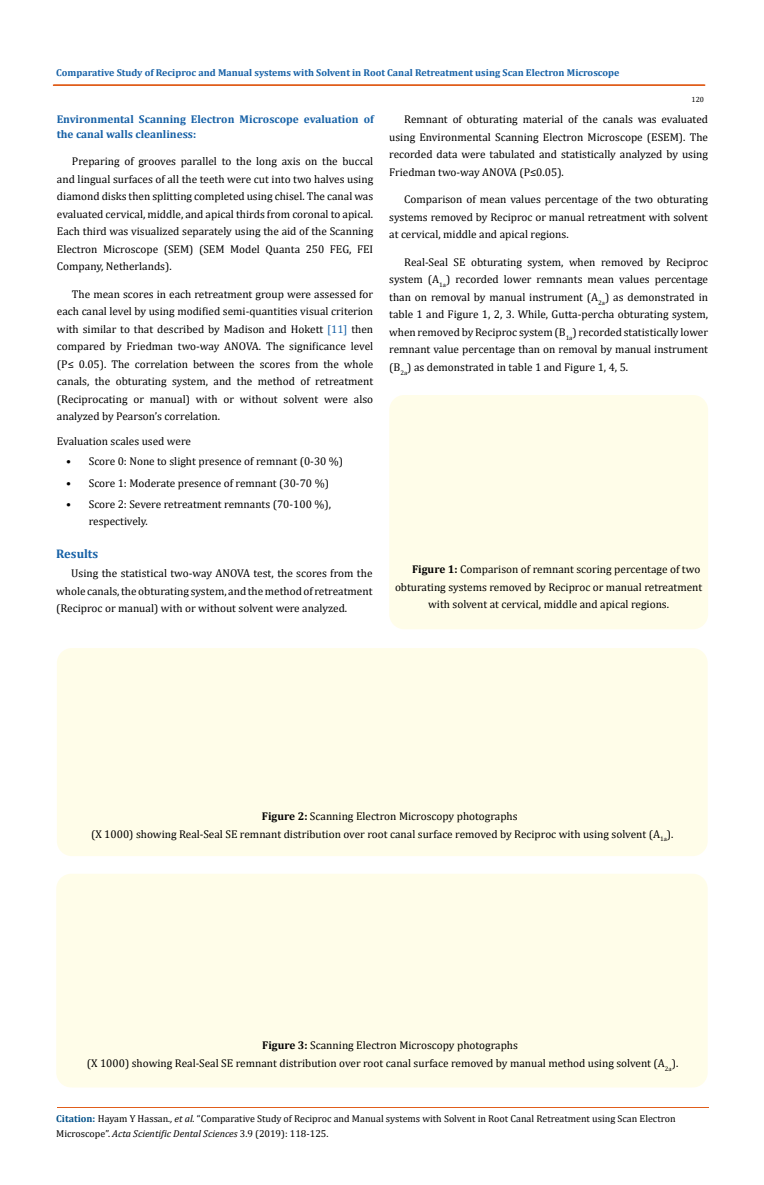
<style>
.page{position:relative;width:764px;height:1185px;background:#fff}
.page>*{position:absolute;margin:0;border:0;box-sizing:border-box;transform-origin:0 0}
.t1{font:700 12.5px "Cambria";color:#1560a6}
.t2{font:11.25px/17.5px "Cambria";color:#000;text-align:justify}
.t3{font:700 11.25px/15px "Cambria";color:#1560a6}
.t4{font:10px/15px "Cambria";color:#000}
.t5{font:700 10px "Cambria";color:#1560a6}
.t6{font:7.5px "Cambria";color:#000}
.s1{color:#1560a6}
.s2{font-weight:700}
.s3{font-weight:700;color:#035089}
.s4{font-style:italic}
</style>
<div class="page">
<div style="left:389px;top:395px;width:319px;height:234px;background:#fffde9;border-radius:15px"></div>
<div style="left:57px;top:648px;width:650px;height:208px;background:#fffde9;border-radius:15px"></div>
<div style="left:56px;top:874px;width:651px;height:214px;background:#fffde9;border-radius:15px"></div>
<hr style="left:57px;top:1107px;width:651px;height:1px;background:#e05d1a">
<div style="left:53px;top:85px;width:652px;height:1px;border:1px solid #e05d1a"></div>
<p class="t5" style="left:56px;top:66px;width:565px">Comparative Study of Reciproc and Manual systems with Solvent in Root Canal Retreatment using Scan Electron Microscope</p>
<p class="t6" style="left:691px;top:95px;width:14px">120</p>
<p class="t3" style="left:57px;top:112px;width:318px">Environmental Scanning Electron Microscope evaluation of the canal walls cleanliness:</p>
<p class="t2" style="left:57px;top:153px;width:318px;text-indent:15px">Preparing of grooves parallel to the long axis on the buccal and lingual surfaces of all the teeth were cut into two halves using diamond disks then splitting completed using chisel. The canal was evaluated cervical, middle, and apical thirds from coronal to apical.<br>Each third was visualized separately using the aid of the Scanning Electron Microscope (SEM) (SEM Model Quanta 250 FEG, FEI Company, Netherlands).</p>
<p class="t2" style="left:57px;top:285px;width:318px;text-indent:15px">The mean scores in each retreatment group were assessed for each canal level by using modified semi-quantities visual criterion with similar to that described by Madison and Hokett <span class="s1">[11]</span> then compared by Friedman two-way ANOVA. The significance level (P≤ 0.05). The correlation between the scores from the whole canals, the obturating system, and the method of retreatment (Reciprocating or manual) with or without solvent were also analyzed by Pearson’s correlation.</p>
<p class="t2" style="left:57px;top:432px;width:136px">Evaluation scales used were</p>
<p class="t2" style="left:66px;top:453px;width:278px">• Score 0: None to slight presence of remnant (0-30 %)</p>
<p class="t2" style="left:66px;top:474px;width:264px">• Score 1: Moderate presence of remnant (30-70 %)</p>
<p class="t2" style="left:89px;top:495px;width:244px;text-indent:-22px">• Score 2: Severe retreatment remnants (70-100 %), respectively.</p>
<p class="t1" style="left:56px;top:545px;width:44px">Results</p>
<p class="t2" style="left:56px;top:565px;width:318px;text-indent:15px">Using the statistical two-way ANOVA test, the scores from the whole canals, the obturating system, and the method of retreatment (Reciproc or manual) with or without solvent were analyzed.</p>
<p class="t2" style="left:389px;top:111px;width:320px;text-indent:15px">Remnant of obturating material of the canals was evaluated using Environmental Scanning Electron Microscope (ESEM). The recorded data were tabulated and statistically analyzed by using Friedman two-way ANOVA (P≤0.05).</p>
<p class="t2" style="left:389px;top:191px;width:320px;text-indent:15px">Comparison of mean values percentage of the two obturating systems removed by Reciproc or manual retreatment with solvent at cervical, middle and apical regions.</p>
<p class="t2" style="left:389px;top:253px;width:320px;text-indent:15px">Real-Seal SE obturating system, when removed by Reciproc system (A<sub>1a</sub>) recorded lower remnants mean values percentage than on removal by manual instrument (A<sub>2a</sub>) as demonstrated in table 1 and Figure 1, 2, 3. While, Gutta-percha obturating system, when removed by Reciproc system (B<sub>1a</sub>) recorded statistically lower remnant value percentage than on removal by manual instrument (B<sub>2a</sub>) as demonstrated in table 1 and Figure 1, 4, 5.</p>
<p class="t2" style="left:412px;top:561px;width:290px"><span class="s2">Figure 1:</span> Comparison of remnant scoring percentage of two</p>
<p class="t2" style="left:395px;top:578px;width:309px">obturating systems removed by Reciproc or manual retreatment</p>
<p class="t2" style="left:428px;top:596px;width:242px">with solvent at cervical, middle and apical regions.</p>
<p class="t2" style="left:91px;top:807px;width:584px;text-indent:171px"><span class="s2">Figure 2:</span> Scanning Electron Microscopy photographs<br>(X 1000) showing Real-Seal SE remnant distribution over root canal surface removed by Reciproc with using solvent (A<sub>1a</sub>).</p>
<p class="t2" style="left:87px;top:1037px;width:593px;text-indent:175px"><span class="s2">Figure 3:</span> Scanning Electron Microscopy photographs<br>(X 1000) showing Real-Seal SE remnant distribution over root canal surface removed by manual method using solvent (A<sub>2a</sub>).</p>
<p class="t4" style="left:56px;top:1111px;width:621px"><span class="s3">Citation:</span> Hayam Y Hassan<span class="s4">., et al.</span> “Comparative Study of Reciproc and Manual systems with Solvent in Root Canal Retreatment using Scan Electron<br>Microscope”. <span class="s4">Acta Scientific Dental Sciences</span> 3.9 (2019): 118-125.</p>
</div>
